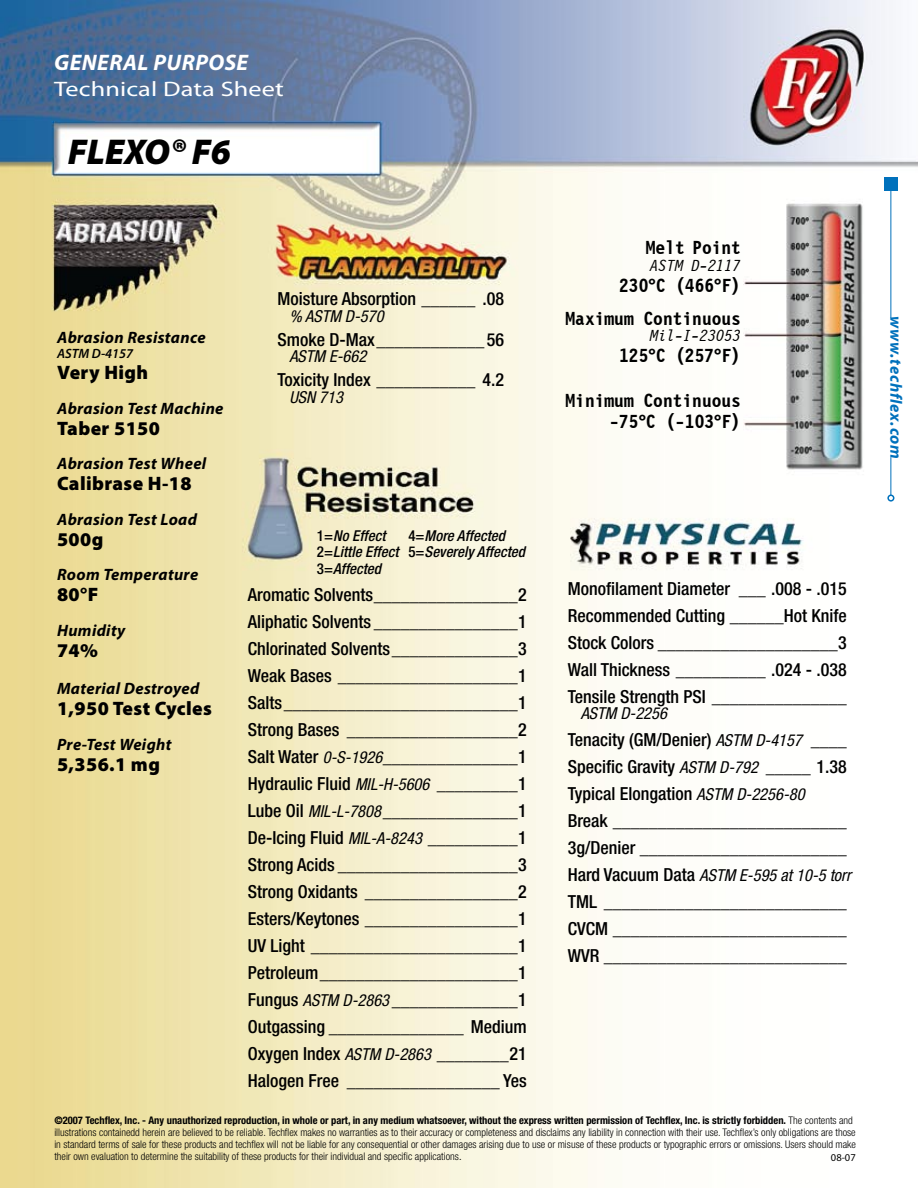
<style>
.page{position:relative;width:918px;height:1188px;background:#fff}
.page>*{position:absolute;margin:0;border:0;box-sizing:border-box;transform-origin:0 0}
.t1{font:italic 900 36px "Myriad Pro";color:#000}
.t2{font:italic 700 22.5px "Myriad Pro";letter-spacing:.02em;color:#fff}
.t3{font:21px "Myriad Pro";letter-spacing:.005em;color:#fff;scale:1.25 1}
.t4{font:700 19.5px/33px "Letter Gothic 12 Pitch BT";color:#000;text-align:right}
.t5{font:900 19.5px "Myriad Pro";letter-spacing:.02em;color:#000}
.t6{font:500 condensed 18px/27px "Helvetica Neue";color:#000;text-align:justify}
.t7{font:italic 700 16.5px "Myriad Pro";letter-spacing:.02em;color:#000}
.t8{font:italic condensed 16.5px "Helvetica Neue";color:#000}
.t9{font:italic 16.5px "Letter Gothic 12 Pitch BT";color:#000}
.t10{font:italic 700 16.5px "Myriad";letter-spacing:.05em;color:#0071bc}
.t11{font:italic 500 condensed 15px/16.5px "Helvetica Neue";color:#000}
.t12{font:italic 600 13.5px "Myriad Pro";color:#000}
.t13{font:300 condensed 10.5px/12px "Helvetica Neue";color:#000}
.t14{font:10.5px "Myriad";color:#000}
.s1{font-style:normal}
.s2{font-weight:400;font-style:italic;font-size:16.5px}
.s3{font-family:"Myriad Pro";font-weight:900}
.s4{font-weight:500;font-style:normal;font-size:18px}
.s5{font-weight:700}
.s6{font-family:"Times";font-weight:400;font-stretch:normal}
</style>
<div class="page">
<img style="left:0;top:0;width:918px;height:1188px">
<hr style="left:891px;top:457px;width:1px;height:38px;background:#0071bc">
<hr style="left:891px;top:186px;width:1px;height:132px;background:#0071bc">
<div style="left:884px;top:177px;width:14px;height:13px;background:#0071bc"></div>
<div style="left:887px;top:495px;width:7px;height:7px;border:2px solid #0071bc;border-radius:50%"></div>
<p class="t2" style="left:54px;top:48px;width:196px">GENERAL PURPOSE</p>
<p class="t3" style="left:54px;top:76px;width:185px">Technical Data Sheet</p>
<h1 class="t1" style="left:68px;top:132px;width:165px">FLEXO® F6</h1>
<p class="t7" style="left:57px;top:327px;width:150px">Abrasion Resistance</p>
<p class="t12" style="left:57px;top:345px;width:78px">ASTM D-4157</p>
<p class="t5" style="left:57px;top:361px;width:93px">Very High</p>
<p class="t7" style="left:57px;top:397px;width:168px">Abrasion Test Machine</p>
<p class="t5" style="left:57px;top:417px;width:104px">Taber 5150</p>
<p class="t7" style="left:57px;top:453px;width:151px">Abrasion Test Wheel</p>
<p class="t5" style="left:57px;top:472px;width:136px">Calibrase H-18</p>
<p class="t7" style="left:57px;top:508px;width:141px">Abrasion Test Load</p>
<p class="t5" style="left:57px;top:528px;width:48px">500g</p>
<p class="t7" style="left:57px;top:564px;width:143px">Room Temperature</p>
<p class="t5" style="left:57px;top:583px;width:43px">80°F</p>
<p class="t7" style="left:57px;top:619px;width:70px">Humidity</p>
<p class="t5" style="left:57px;top:639px;width:43px">74%</p>
<p class="t7" style="left:57px;top:678px;width:144px">Material Destroyed</p>
<p class="t5" style="left:57px;top:697px;width:156px">1,950 Test Cycles</p>
<p class="t7" style="left:57px;top:733px;width:116px">Pre-Test Weight</p>
<p class="t5" style="left:57px;top:753px;width:104px">5,356.1 mg</p>
<p class="t6" style="left:277px;top:285px;width:228px">Moisture Absorption ______ .08</p>
<p class="t8" style="left:289px;top:306px;width:96px">% ASTM D-570</p>
<p class="t6" style="left:277px;top:325px;width:228px">Smoke D-Max____________56</p>
<p class="t8" style="left:289px;top:347px;width:78px">ASTM E-662</p>
<p class="t6" style="left:277px;top:366px;width:228px">Toxicity Index ___________ 4.2</p>
<p class="t8" style="left:289px;top:387px;width:55px">USN 713</p>
<p class="t11" style="left:317px;top:527px;width:210px;text-indent:92px"><span class="s1">4=</span>More Affected<br><span class="s1">2=</span>Little Effect <span class="s1">5=</span>Severely Affected<br><span class="s1">3=</span>Affected</p>
<p class="t6" style="left:248px;top:580px;width:281px">Aromatic Solvents________________2<br>Aliphatic Solvents ________________1<br>Chlorinated Solvents______________3<br>Weak Bases ____________________1<br>Salts__________________________1<br>Strong Bases ___________________2<br>Salt Water <span class="s2">0-S-1926</span>_______________1<br>Hydraulic Fluid <span class="s2">MIL-H-5606</span> _________1<br>Lube Oil <span class="s2">MIL-L-7808</span>_______________1<br>De-Icing Fluid <span class="s2">MIL-A-8243</span> __________1<br>Strong Acids ____________________3<br>Strong Oxidants _________________2<br>Esters/Keytones _________________1<br>UV Light _______________________1<br>Petroleum______________________1<br>Fungus <span class="s2">ASTM D-2863</span> ______________1<br>Outgassing _______________ Medium Oxygen Index <span class="s2">ASTM D-2863</span> ________21<br>Halogen Free _________________ Yes</p>
<p class="t11" style="left:317px;top:527px;width:70px"><span class="s1">1=</span>No Effect</p>
<p class="t4" style="left:646px;top:232px;width:97px">Melt Point</p>
<p class="t9" style="left:650px;top:256px;width:92px">ASTM D-2117</p>
<p class="t4" style="left:566px;top:269px;width:177px">230<span class="s3">°</span>C (466<span class="s3">°</span>F)<br>Maximum Continuous</p>
<p class="t9" style="left:650px;top:326px;width:92px">Mil-I-23053</p>
<p class="t4" style="left:619px;top:340px;width:123px">125<span class="s3">°</span>C (257<span class="s3">°</span>F)</p>
<p class="t4" style="left:566px;top:391px;width:177px;line-height:21px">Minimum Continuous -75<span class="s3">°</span>C (-103<span class="s3">°</span>F)</p>
<p class="t6" style="left:568px;top:574px;width:281px">Monofilament Diameter ___ .008 - .015<br>Recommended Cutting ______Hot Knife Stock Colors ____________________3<br>Wall Thickness __________ .024 - .038<br>Tensile Strength PSI _______________</p>
<p class="t8" style="left:581px;top:704px;width:88px">ASTM D-2256</p>
<p class="t6" style="left:568px;top:726px;width:281px;text-align:left">Tenacity (GM/Denier) <span class="s2">ASTM D-4157</span> ____ Specific Gravity <span class="s2">ASTM D-792</span> _____ 1.38<br>Typical Elongation <span class="s2">ASTM D-2256-80<br></span>Break __________________________ 3g/Denier _______________________</p>
<p class="t8" style="left:568px;top:866px;width:285px"><span class="s4">Hard Vacuum Data</span> ASTM E-595 at 10-5 torr</p>
<p class="t6" style="left:568px;top:888px;width:280px">TML ___________________________ CVCM __________________________ WVR ___________________________</p>
<p class="t13" style="left:54px;top:1115px;width:803px"><span class="s5">©2007 Techflex, Inc. - Any unauthorized reproduction, in whole or part, in any medium whatsoever, without the express written permission of Techflex, Inc. is strictly forbidden.</span> The contents and illustrations containedd herein are believed to be reliable. Techflex makes no warranties as to their accuracy or completeness and disclaims any liability in connection with their use. Techflex’s only obligations are those in standard terms of sale for these products and techflex will not be liable for any consequential or other damages arising due to use or misuse of these products or typographic errors or omissions. Users should make their own evaluation to determine the suitability of these products for their individual and specific applications<span class="s6">.</span></p>
<p class="t14" style="left:831px;top:1152px;width:26px">08-07</p>
<p class="t10" style="left:905px;top:316px;width:145px;rotate:90deg">www.techflex.com</p>
</div>
